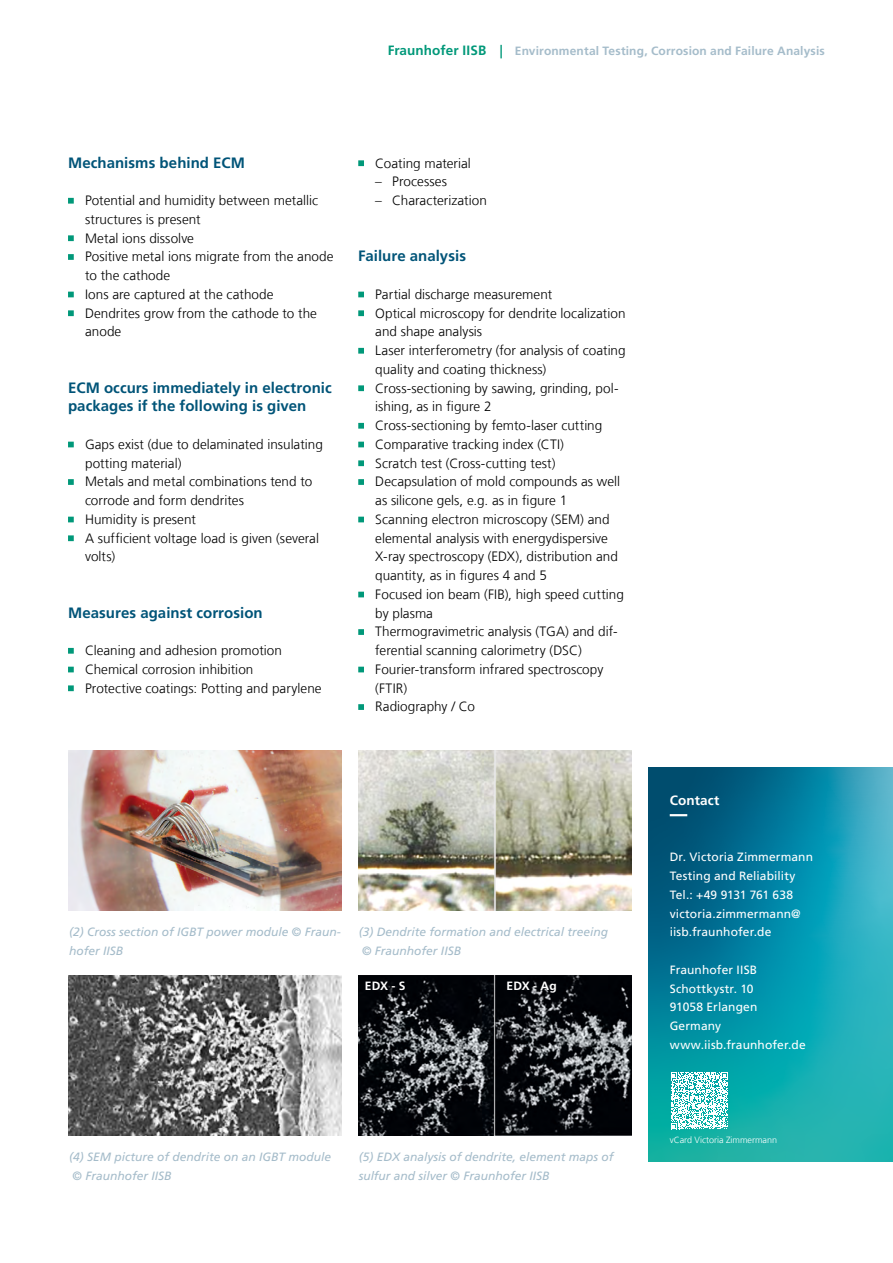
<style>
.page{position:relative;width:893px;height:1263px;background:#fff}
.page>*{position:absolute;margin:0;border:0;box-sizing:border-box;transform-origin:0 0}
.t1{font:700 15px/18.8px "Frutiger LT Com";letter-spacing:.005em;color:#005478}
.t2{font:300 13.5px/18.8px "Frutiger LT Com";letter-spacing:.005em;color:#000}
.t3{font:700 13.5px "Frutiger LT Com";letter-spacing:.01em;color:#fff}
.t4{font:italic 12px/18.8px "Frutiger LT Com";color:#a5bcca}
.t5{font:12px/18.8px "Frutiger LT Com";letter-spacing:.01em;color:#fff}
.t6{font:700 12px "Frutiger LT Com";letter-spacing:.01em;color:#a5bcca}
.t7{font:700 12px "Frutiger LT Com";letter-spacing:.005em;color:#fff}
.t8{font:300 9px "Frutiger LT Com";color:#fff}
.s1{font-size:13.5px;color:#009879}
</style>
<div class="page">
<img style="left:68px;top:750px;width:274px;height:160px">
<img style="left:359px;top:750px;width:273px;height:160px">
<img style="left:68px;top:975px;width:274px;height:160px">
<img style="left:359px;top:975px;width:273px;height:160px">
<svg style="left:648px;top:768px;width:245px;height:393px;background:#0f92a6"></svg>
<svg style="left:670px;top:814px;width:144px;height:2px"></svg>
<svg style="left:671px;top:1072px;width:57px;height:57px"></svg>
<svg style="left:68px;top:198px;width:6px;height:6px"></svg>
<svg style="left:68px;top:235px;width:6px;height:6px"></svg>
<svg style="left:68px;top:254px;width:6px;height:6px"></svg>
<svg style="left:68px;top:292px;width:6px;height:5px"></svg>
<svg style="left:68px;top:310px;width:6px;height:6px"></svg>
<svg style="left:68px;top:442px;width:6px;height:5px"></svg>
<svg style="left:68px;top:479px;width:6px;height:6px"></svg>
<svg style="left:68px;top:517px;width:6px;height:5px"></svg>
<svg style="left:68px;top:535px;width:6px;height:6px"></svg>
<svg style="left:68px;top:648px;width:6px;height:6px"></svg>
<svg style="left:68px;top:667px;width:6px;height:5px"></svg>
<svg style="left:68px;top:685px;width:6px;height:6px"></svg>
<svg style="left:358px;top:160px;width:6px;height:6px"></svg>
<svg style="left:358px;top:292px;width:6px;height:5px"></svg>
<svg style="left:358px;top:310px;width:6px;height:6px"></svg>
<svg style="left:358px;top:348px;width:6px;height:6px"></svg>
<svg style="left:358px;top:385px;width:6px;height:6px"></svg>
<svg style="left:358px;top:423px;width:6px;height:6px"></svg>
<svg style="left:358px;top:442px;width:6px;height:5px"></svg>
<svg style="left:358px;top:460px;width:6px;height:6px"></svg>
<svg style="left:358px;top:479px;width:6px;height:6px"></svg>
<svg style="left:358px;top:517px;width:6px;height:5px"></svg>
<svg style="left:358px;top:592px;width:6px;height:5px"></svg>
<svg style="left:358px;top:629px;width:6px;height:6px"></svg>
<svg style="left:358px;top:667px;width:6px;height:5px"></svg>
<svg style="left:358px;top:704px;width:6px;height:6px"></svg>
<p class="t6" style="left:388px;top:44px;width:439px"><span class="s1">Fraunhofer IISB |</span> Environmental Testing, Corrosion and Failure Analysis</p>
<p class="t1" style="left:68px;top:153px;width:179px">Mechanisms behind ECM</p>
<p class="t2" style="left:85px;top:191px;width:250px">Potential and humidity between metallic structures is present<br>Metal ions dissolve<br>Positive metal ions migrate from the anode to the cathode<br>Ions are captured at the cathode<br>Dendrites grow from the cathode to the anode</p>
<p class="t1" style="left:68px;top:378px;width:265px">ECM occurs immediately in electronic packages if the following is given</p>
<p class="t2" style="left:85px;top:435px;width:239px">Gaps exist (due to delaminated insulating potting material)<br>Metals and metal combinations tend to corrode and form dendrites<br>Humidity is present<br>A sufficient voltage load is given (several volts)</p>
<p class="t1" style="left:68px;top:603px;width:196px">Measures against corrosion</p>
<p class="t2" style="left:85px;top:641px;width:238px">Cleaning and adhesion promotion<br>Chemical corrosion inhibition<br>Protective coatings: Potting and parylene</p>
<p class="t2" style="left:375px;top:154px;width:97px">Coating material</p>
<p class="t2" style="left:375px;top:172px;width:73px">– Processes</p>
<p class="t2" style="left:375px;top:191px;width:113px">– Characterization</p>
<p class="t1" style="left:358px;top:247px;width:109px">Failure analysis</p>
<p class="t2" style="left:375px;top:285px;width:252px">Partial discharge measurement<br>Optical microscopy for dendrite localization and shape analysis<br>Laser interferometry (for analysis of coating quality and coating thickness)<br>Cross-sectioning by sawing, grinding, pol&shy;ishing, as in figure 2<br>Cross-sectioning by femto-laser cutting Comparative tracking index (CTI)<br>Scratch test (Cross-cutting test)<br>Decapsulation of mold compounds as well as silicone gels, e.g. as in figure 1<br>Scanning electron microscopy (SEM) and elemental analysis with energydispersive X-ray spectroscopy (EDX), distribution and quantity, as in figures 4 and 5<br>Focused ion beam (FIB), high speed cutting by plasma<br>Thermogravimetric analysis (TGA) and dif&shy;ferential scanning calorimetry (DSC)<br>Fourier-transform infrared spectroscopy (FTIR)<br>Radiography / Co</p>
<p class="t3" style="left:670px;top:792px;width:51px">Contact</p>
<p class="t4" style="left:69px;top:923px;width:273px">(2) Cross section of IGBT power module © Fraun&shy;hofer IISB</p>
<p class="t4" style="left:359px;top:923px;width:251px">(3) Dendrite formation and electrical treeing © Fraunhofer IISB</p>
<p class="t7" style="left:365px;top:979px;width:42px">EDX - S</p>
<p class="t7" style="left:506px;top:979px;width:52px">EDX - Ag</p>
<p class="t4" style="left:69px;top:1148px;width:264px">(4) SEM picture of dendrite on an IGBT module © Fraunhofer IISB</p>
<p class="t4" style="left:359px;top:1148px;width:256px">(5) EDX analysis of dendrite, element maps of sulfur and silver © Fraunhofer IISB</p>
<p class="t5" style="left:670px;top:848px;width:145px">Dr. Victoria Zimmermann<br>Testing and Reliability<br>Tel.: +49 9131 761 638 victoria.zimmermann@ iisb.fraunhofer.de</p>
<p class="t5" style="left:670px;top:960px;width:138px">Fraunhofer IISB<br>Schottkystr. 10<br>91058 Erlangen<br>Germany www.iisb.fraunhofer.de</p>
<p class="t8" style="left:670px;top:1134px;width:109px">vCard Victoria Zimmermann</p>
</div>
